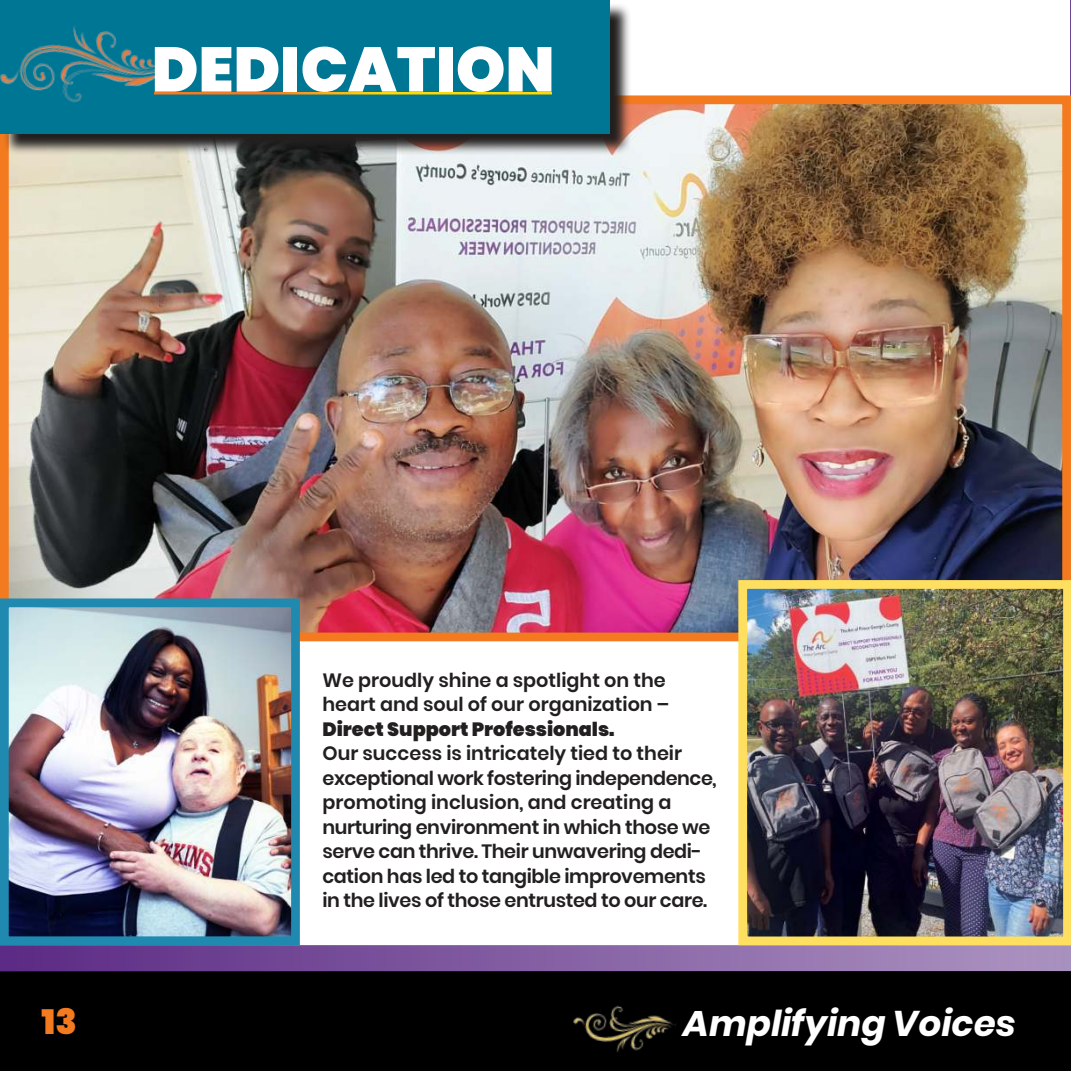
<style>
.page{position:relative;width:1071px;height:1071px;background:#fff}
.page>*{position:absolute;margin:0;border:0;box-sizing:border-box;transform-origin:0 0}
.t1{font:900 63px "Poppins";color:#fff}
.t2{font:italic 700 35.7px "Poppins";color:#fff}
.t3{font:900 35px "Poppins";color:#f47a1f}
.t4{font:600 19.25px/24.5px "Poppins";letter-spacing:-.02em;color:#221f1f}
.t5{font:600 19.25px/24.5px "Poppins";color:#221f1f}
.t6{font:900 19.25px "Poppins";color:#221f1f}
</style>
<div class="page">
<svg style="left:1070px;top:0;width:1px;height:95px"></svg>
<img style="left:10px;top:105px;width:1051px;height:526px">
<div style="left:0;top:95px;width:1071px;height:546px;border:9px solid #f47a1f"></div>
<div style="left:0;top:971px;width:1071px;height:100px;background:#000"></div>
<svg style="left:3px;top:5px;width:629px;height:150px"></svg>
<div style="left:0;top:0;width:610px;height:133px;background:#007695"></div>
<img style="left:0;top:26px;width:163px;height:77px">
<img style="left:155px;top:92px;width:397px;height:2px">
<div style="left:0;top:945px;width:1071px;height:26px;background:linear-gradient(to right,#5b2a84,#ac94c1)"></div>
<img style="left:748px;top:590px;width:313px;height:345px">
<div style="left:738px;top:580px;width:333px;height:365px;border:9px solid #ffdf60"></div>
<img style="left:10px;top:608px;width:280px;height:327px">
<div style="left:0;top:598px;width:300px;height:347px;border:9px solid #2089b0"></div>
<img style="left:573px;top:1006px;width:103px;height:46px">
<h1 class="t1" style="left:152px;top:29px;width:404px">DEDICATION</h1>
<h3 class="t3" style="left:42px;top:999px;width:37px">13</h3>
<p class="t5" style="left:322px;top:668px;width:348px">We proudly shine a spotlight on the heart and soul of our organization –</p>
<p class="t6" style="left:322px;top:716px;width:294px">Direct Support Professionals.</p>
<p class="t4" style="left:322px;top:741px;width:396px">Our success is intricately tied to their exceptional work fostering independence, promoting inclusion, and creating a nurturing environment in which those we serve can thrive. Their unwavering dedi&shy;cation has led to tangible improvements in the lives of those entrusted to our care.</p>
<h2 class="t2" style="left:683px;top:1007px;width:334px">Amplifying Voices</h2>
</div>
